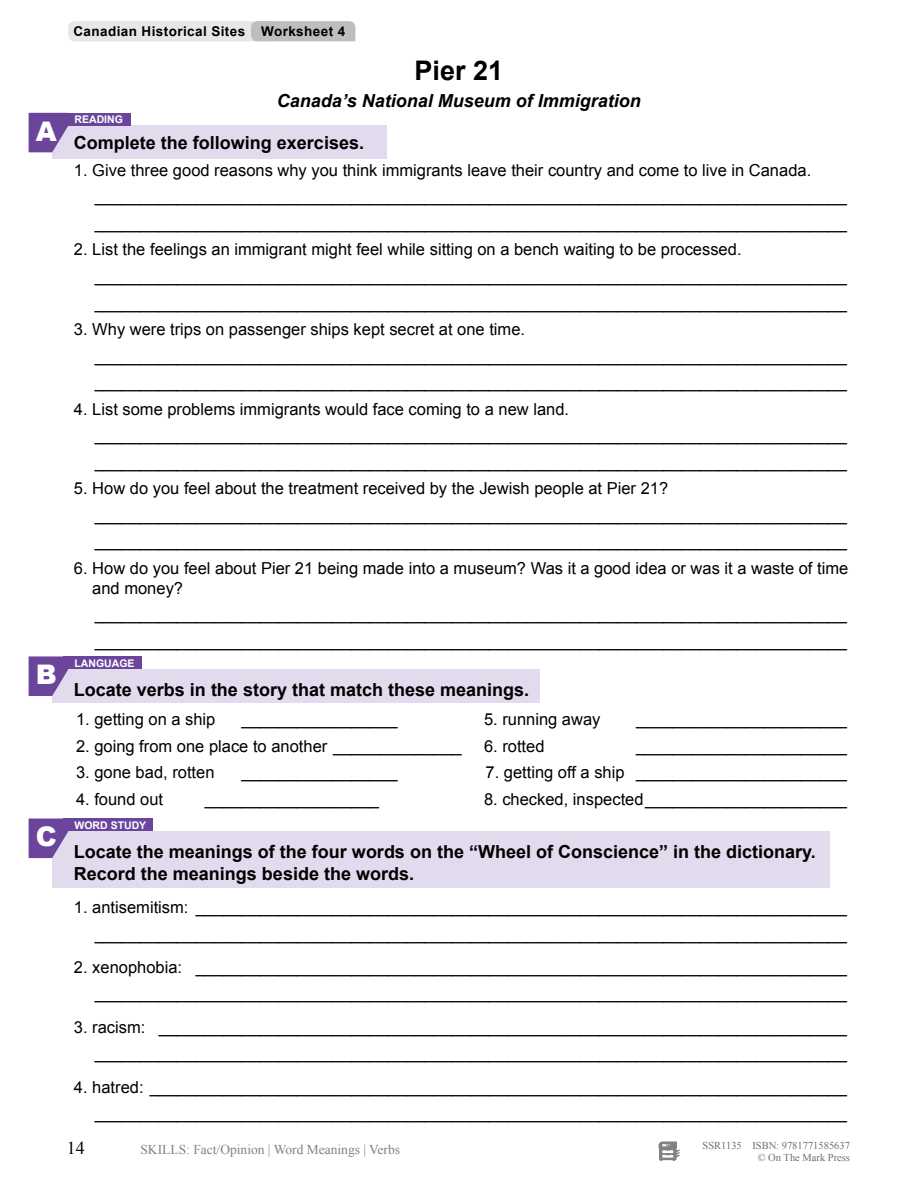
<style>
.page{position:relative;width:918px;height:1188px;background:#fff}
.page>*{position:absolute;margin:0;border:0;box-sizing:border-box;transform-origin:0 0}
.t1{font:700 27px "Arial";color:#000}
.t2{font:900 27px "Arial";color:#fff}
.t3{font:700 18px/21.6px "Arial";color:#000}
.t4{font:italic 700 18px "Arial";color:#000}
.t5{font:18px "Times New Roman";color:#000}
.t6{font:16.5px/26.5px "Arial";color:#000}
.t7{font:13.5px "Times New Roman";color:#808285}
.t8{font:700 13.5px "Arial";letter-spacing:.03em;color:#000}
.t9{font:10.5px/12.6px "Times New Roman";color:#6d6e71;text-align:right}
.t10{font:700 10.5px "Arial";color:#fff}
</style>
<div class="page">
<svg style="left:659px;top:1141px;width:21px;height:20px"></svg>
<div style="left:52px;top:670px;width:488px;height:33px;background:#e1dbed"></div>
<div style="left:52px;top:832px;width:777px;height:56px;background:#e1dbed"></div>
<svg style="left:29px;top:656px;width:39px;height:40px"></svg>
<svg style="left:29px;top:819px;width:39px;height:39px"></svg>
<div style="left:52px;top:126px;width:335px;height:33px;background:#e1dbed"></div>
<svg style="left:29px;top:113px;width:39px;height:39px"></svg>
<svg style="left:68px;top:21px;width:287px;height:20px;background:#d7d8da"></svg>
<div style="left:63px;top:113px;width:68px;height:13px;background:#6b459b"></div>
<div style="left:63px;top:656px;width:78px;height:13px;background:#6b459b"></div>
<div style="left:63px;top:819px;width:90px;height:12px;background:#6b459b"></div>
<p class="t8" style="left:73px;top:23px;width:273px">Canadian Historical Sites Worksheet 4</p>
<h1 class="t2" style="left:36px;top:112px;width:23px">A</h1>
<h1 class="t2" style="left:36px;top:655px;width:23px">B</h1>
<h1 class="t1" style="left:415px;top:53px;width:90px">Pier 21</h1>
<p class="t4" style="left:277px;top:89px;width:365px">Canada’s National Museum of Immigration</p>
<p class="t3" style="left:74px;top:133px;width:292px">Complete the following exercises.</p>
<p class="t6" style="left:95px;top:157px;width:754px;text-indent:-21px">1. Give three good reasons why you think immigrants leave their country and come to live in Canada. __________________________________________________________________________________ __________________________________________________________________________________</p>
<p class="t6" style="left:95px;top:237px;width:754px;text-indent:-21px">2. List the feelings an immigrant might feel while sitting on a bench waiting to be processed. __________________________________________________________________________________ __________________________________________________________________________________</p>
<p class="t6" style="left:95px;top:316px;width:754px;text-indent:-21px">3. Why were trips on passenger ships kept secret at one time. __________________________________________________________________________________ __________________________________________________________________________________</p>
<p class="t6" style="left:95px;top:396px;width:754px;text-indent:-21px">4. List some problems immigrants would face coming to a new land. __________________________________________________________________________________ __________________________________________________________________________________</p>
<p class="t6" style="left:95px;top:475px;width:754px;text-indent:-21px">5. How do you feel about the treatment received by the Jewish people at Pier 21? __________________________________________________________________________________ __________________________________________________________________________________</p>
<p class="t6" style="left:92px;top:559px;width:758px;line-height:19.8px;text-indent:-18px">6. How do you feel about Pier 21 being made into a museum? Was it a good idea or was it a waste of time and money?</p>
<p class="t6" style="left:95px;top:601px;width:754px">__________________________________________________________________________________ __________________________________________________________________________________</p>
<p class="t3" style="left:74px;top:679px;width:457px">Locate verbs in the story that match these meanings.</p>
<p class="t6" style="left:76px;top:706px;width:141px">1. getting on a ship</p>
<p class="t6" style="left:242px;top:706px;width:157px">_________________</p>
<p class="t10" style="left:75px;top:113px;width:41px">READING</p>
<p class="t10" style="left:75px;top:656px;width:62px">LANG UAGE</p>
<p class="t6" style="left:484px;top:706px;width:118px">5. running away</p>
<p class="t6" style="left:636px;top:706px;width:213px">_______________________</p>
<p class="t6" style="left:76px;top:733px;width:387px">2. going from one place to another ______________</p>
<p class="t6" style="left:484px;top:733px;width:62px">6. rotted</p>
<p class="t6" style="left:636px;top:733px;width:213px">_______________________</p>
<p class="t6" style="left:76px;top:760px;width:140px">3. gone bad, rotten</p>
<p class="t6" style="left:242px;top:760px;width:157px">_________________</p>
<p class="t6" style="left:486px;top:760px;width:363px">7. getting off a ship _______________________</p>
<h1 class="t2" style="left:36px;top:817px;width:23px">C</h1>
<p class="t6" style="left:76px;top:786px;width:89px">4. found out</p>
<p class="t6" style="left:484px;top:786px;width:365px">8. checked, inspected______________________</p>
<p class="t3" style="left:74px;top:842px;width:743px">Locate the meanings of the four words on the “Wheel of Conscience” in the dictionary.<br>Record the meanings beside the words.</p>
<p class="t6" style="left:74px;top:894px;width:775px;text-align:right">1. antisemitism: _______________________________________________________________________ __________________________________________________________________________________</p>
<p class="t6" style="left:74px;top:954px;width:775px;text-align:right">2. xenophobia: _______________________________________________________________________ __________________________________________________________________________________</p>
<p class="t6" style="left:74px;top:1014px;width:775px;text-align:right">3. racism: ___________________________________________________________________________ __________________________________________________________________________________</p>
<p class="t6" style="left:74px;top:1074px;width:775px;text-align:right">4. hatred: ____________________________________________________________________________ __________________________________________________________________________________</p>
<p class="t6" style="left:205px;top:786px;width:176px">___________________</p>
<p class="t10" style="left:75px;top:818px;width:73px">WORD STUDY</p>
<p class="t5" style="left:67px;top:1136px;width:19px">14</p>
<p class="t7" style="left:140px;top:1140px;width:16px">Skills</p>
<p class="t7" style="left:186px;top:1140px;width:215px">: Fact/Opinion | Word Meanings | Verbs</p>
<p class="t9" style="left:703px;top:1139px;width:149px">SSR1135 ISBN: 9781771585637 © On The Mark Press</p>
</div>
